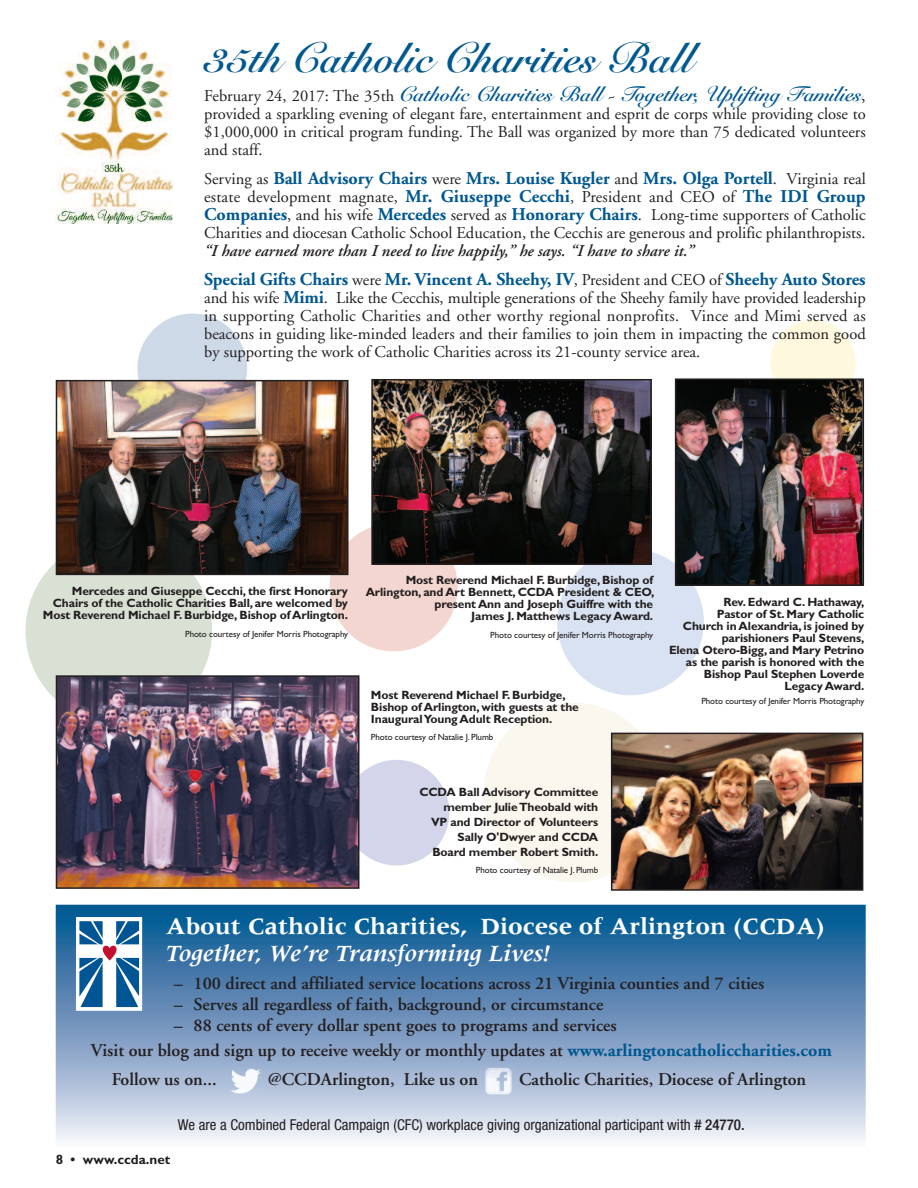
<style>
.page{position:relative;width:918px;height:1188px;background:#fff}
.page>*{position:absolute;margin:0;border:0;box-sizing:border-box;transform-origin:0 0}
.t1{font:700 42px "Snell Roundhand";color:#005890}
.t2{font:700 24px "Meridien";color:#fff}
.t3{font:italic 700 24px "Meridien";color:#fff}
.t4{font:700 21px "Snell Roundhand";letter-spacing:-.01em;color:#005890}
.t5{font:600 18px/25.7px "Adobe Garamond";color:#231f20}
.t6{font:700 18px "Adobe Garamond";color:#005890}
.t7{font:16.5px/18px "Adobe Garamond";color:#231f20;text-align:justify}
.t8{font:italic 600 16.5px "Adobe Garamond";color:#231f20}
.t9{font:condensed 15px "Helvetica Neue";color:#231f20}
.t10{font:700 13.5px "Gill Sans";color:#231f20}
.t11{font:700 12px/12px "Gill Sans";letter-spacing:-.01em;color:#231f20;text-align:right}
.t12{font:9px "Gill Sans";letter-spacing:-.01em;color:#231f20}
.s1{font-family:"Adobe Garamond";font-weight:400;font-size:16.5px;color:#231f20}
.s2{font-family:"Adobe Garamond";font-weight:400;font-size:18px;color:#231f20}
.s3{font-weight:400;font-size:16.5px;color:#231f20}
.s4{font-weight:700;font-size:18px;color:#005890}
.s5{font-weight:700;color:#005890}
.s6{font-weight:500}
</style>
<div class="page">
<div style="left:557px;top:549px;width:147px;height:146px;background:#d8e2f2;border-radius:50%"></div>
<div style="left:344px;top:760px;width:105px;height:105px;background:#d3d5ea;border-radius:50%"></div>
<div style="left:484px;top:703px;width:179px;height:179px;background:#faf7ee;border-radius:50%"></div>
<div style="left:770px;top:320px;width:86px;height:85px;background:#fef9de;border-radius:50%"></div>
<div style="left:330px;top:523px;width:128px;height:128px;background:#f3d6d0;border-radius:50%"></div>
<div style="left:137px;top:314px;width:110px;height:109px;background:#ced9e8;border-radius:50%"></div>
<div style="left:25px;top:538px;width:187px;height:186px;background:#d9e1d4;border-radius:50%"></div>
<img style="left:56px;top:905px;width:810px;height:236px">
<svg style="left:80px;top:921px;width:58px;height:86px"></svg>
<div style="left:76px;top:917px;width:66px;height:94px;border:3px solid #fff"></div>
<img style="left:229px;top:1067px;width:36px;height:30px">
<img style="left:481px;top:1066px;width:34px;height:31px">
<img style="left:56px;top:40px;width:116px;height:183px">
<img style="left:59px;top:383px;width:287px;height:189px">
<div style="left:56px;top:380px;width:293px;height:195px;border:2px solid #231f20"></div>
<img style="left:374px;top:382px;width:275px;height:180px">
<div style="left:371px;top:379px;width:281px;height:186px;border:2px solid #231f20"></div>
<img style="left:678px;top:381px;width:183px;height:202px">
<div style="left:675px;top:378px;width:189px;height:208px;border:2px solid #231f20"></div>
<img style="left:59px;top:678px;width:297px;height:208px">
<div style="left:56px;top:675px;width:303px;height:214px;border:2px solid #231f20"></div>
<img style="left:614px;top:736px;width:246px;height:152px">
<div style="left:611px;top:733px;width:252px;height:158px;border:2px solid #231f20"></div>
<h1 class="t1" style="left:204px;top:33px;width:490px">35th Catholic Charities Ball</h1>
<p class="t4" style="left:204px;top:81px;width:663px"><span class="s1">February 24, 2017: The 35th</span> Catholic Charities Ball <span class="s1">~</span> Together, Uplifting Families<span class="s2">,</span></p>
<p class="t7" style="left:204px;top:106px;width:663px">provided a sparkling evening of elegant fare, entertainment and esprit de corps while providing close to $1,000,000 in critical program funding. The Ball was organized by more than 75 dedicated volunteers and staff.</p>
<p class="t6" style="left:204px;top:171px;width:663px"><span class="s3">Serving as</span> Ball Advisory Chairs <span class="s3">were</span> Mrs. Louise Kugler <span class="s3">and</span> Mrs. Olga Portell<span class="s3">. Virginia real</span></p>
<p class="t7" style="left:204px;top:189px;width:663px">estate development magnate, <span class="s4">Mr. Giuseppe Cecchi</span>, President and CEO of <span class="s4">The IDI Group Companies</span>, and his wife <span class="s4">Mercedes</span> served as <span class="s4">Honorary Chairs</span>. Long-time supporters of Catholic Charities and diocesan Catholic School Education, the Cecchis are generous and prolific philanthropists.</p>
<p class="t8" style="left:204px;top:244px;width:491px">“I have earned more than I need to live happily,” he says. “I have to share it.”</p>
<p class="t6" style="left:204px;top:272px;width:663px">Special Gifts Chairs <span class="s3">were</span> Mr. Vincent A. Sheehy, IV<span class="s3">, President and CEO of</span> Sheehy Auto Stores</p>
<p class="t7" style="left:204px;top:290px;width:663px">and his wife <span class="s4">Mimi</span>. Like the Cecchis, multiple generations of the Sheehy family have provided leadership in supporting Catholic Charities and other worthy regional nonprofits. Vince and Mimi served as beacons in guiding like-minded leaders and their families to join them in impacting the common good by supporting the work of Catholic Charities across its 21-county service area.</p>
<p class="t11" style="left:43px;top:586px;width:307px">Mercedes and Giuseppe Cecchi, the first Honorary<br>Chairs of the Catholic Charities Ball, are welcomed by<br>Most Reverend Michael F. Burbidge, Bishop of Arlington.</p>
<p class="t12" style="left:185px;top:628px;width:164px">Photo courtesy of Jenifer Morris Photography</p>
<p class="t11" style="left:366px;top:575px;width:290px">Most Reverend Michael F. Burbidge, Bishop of Arlington, and Art Bennett, CCDA President &amp; CEO, present Ann and Joseph Guiffre with the<br>James J. Matthews Legacy Award.</p>
<p class="t12" style="left:490px;top:629px;width:164px">Photo courtesy of Jenifer Morris Photography</p>
<p class="t11" style="left:371px;top:690px;width:209px;text-align:left">Most Reverend Michael F. Burbidge,<br>Bishop of Arlington, with guests at the<br>InauguralYoung Adult Reception.</p>
<p class="t12" style="left:371px;top:732px;width:124px">Photo courtesy of Natalie J. Plumb</p>
<p class="t11" style="left:669px;top:597px;width:197px">Rev. Edward C. Hathaway,<br>Pastor of St. Mary Catholic<br>Church in Alexandria, is joined by parishioners Paul Stevens,<br>Elena Otero-Bigg, and Mary Petrino as the parish is honored with the<br>Bishop Paul Stephen Loverde<br>Legacy Award.</p>
<p class="t12" style="left:701px;top:696px;width:164px">Photo courtesy of Jenifer Morris Photography</p>
<p class="t11" style="left:419px;top:785px;width:180px;line-height:15px">CCDA Ball Advisory Committee member JulieTheobald with<br>VP and Director of Volunteers<br>Sally O'Dwyer and CCDA<br>Board member Robert Smith.</p>
<p class="t12" style="left:476px;top:865px;width:124px">Photo courtesy of Natalie J. Plumb</p>
<h2 class="t2" style="left:166px;top:917px;width:661px">About Catholic Charities, Diocese of Arlington (CCDA)</h2>
<h2 class="t3" style="left:166px;top:944px;width:386px">Together, We’re Transforming Lives!</h2>
<p class="t5" style="left:174px;top:972px;width:592px">– 100 direct and affiliated service locations across 21 Virginia counties and 7 cities</p>
<p class="t5" style="left:174px;top:993px;width:431px">– Serves all regardless of faith, background, or circumstance</p>
<p class="t5" style="left:91px;top:1014px;width:743px;text-indent:83px">– 88 cents of every dollar spent goes to programs and services<br>Visit our blog and sign up to receive weekly or monthly updates at <span class="s5">www.arlingtoncatholiccharities.com</span></p>
<p class="t5" style="left:112px;top:1068px;width:106px">Follow us on...</p>
<p class="t5" style="left:268px;top:1068px;width:212px">@CCDArlington, Like us on</p>
<p class="t5" style="left:519px;top:1068px;width:288px">Catholic Charities, Diocese of Arlington</p>
<p class="t9" style="left:178px;top:1119px;width:568px">We are a Combined Federal Campaign (CFC) workplace giving organizational participant with <span class="s6"># 24770.</span></p>
<p class="t10" style="left:56px;top:1154px;width:116px">8 • www.ccda.net</p>
</div>
